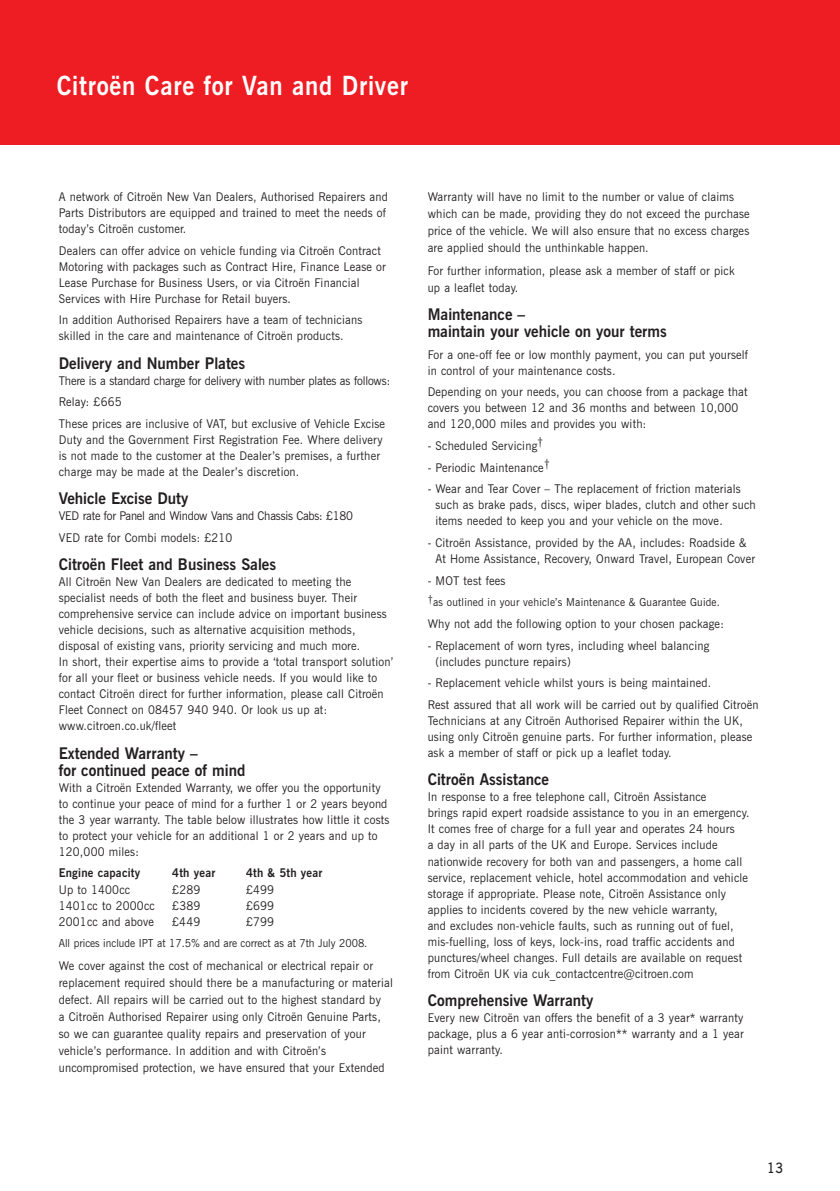
<style>
.page{position:relative;width:840px;height:1191px;background:#fff}
.page>*{position:absolute;margin:0;border:0;box-sizing:border-box;transform-origin:0 0}
.t1{font:700 26.4px "News Gothic BT";letter-spacing:.03em;color:#fff;scale:.91 1}
.t2{font:700 16px/17px "News Gothic BT";color:#231f20;scale:.95 1}
.t3{font:600 14.4px "News Gothic BT";color:#231f20;scale:.91 1}
.t4{font:12px/16px "News Gothic BT";letter-spacing:.02em;color:#231f20;scale:.95 1}
.t5{font:12px/21.6px "News Gothic BT";letter-spacing:-.005em;color:#231f20;scale:.95 1}
.t6{font:12px/21.6px "News Gothic BT";letter-spacing:-.02em;color:#231f20;scale:.95 1}
.t7{font:700 12px "News Gothic BT";letter-spacing:.02em;color:#231f20;scale:.95 1}
.t8{font:11px "News Gothic BT";color:#231f20;scale:.95 1}
.t9{font:11px "News Gothic BT";letter-spacing:.02em;color:#231f20;scale:.95 1}
</style>
<div class="page">
<div style="left:0;top:0;width:839px;height:145px;background:#ee1d23"></div>
<h1 class="t1" style="left:57px;top:76px;width:387px">Citroën Care for Van and Driver</h1>
<p class="t4" style="left:59px;top:190px;width:348px">A network of Citroën New Van Dealers, Authorised Repairers and<br>Parts Distributors are equipped and trained to meet the needs of today’s Citroën customer.</p>
<p class="t4" style="left:59px;top:244px;width:345px">Dealers can offer advice on vehicle funding via Citroën Contract Motoring with packages such as Contract Hire, Finance Lease or Lease Purchase for Business Users, or via Citroën Financial Services with Hire Purchase for Retail buyers.</p>
<p class="t4" style="left:59px;top:313px;width:321px">In addition Authorised Repairers have a team of technicians skilled in the care and maintenance of Citroën products.</p>
<h2 class="t2" style="left:59px;top:356px;width:198px">Delivery and Number Plates</h2>
<p class="t5" style="left:59px;top:371px;width:350px">There is a standard charge for delivery with number plates as follows:<br>Relay: £665<br>These prices are inclusive of VAT, but exclusive of Vehicle Excise</p>
<p class="t4" style="left:59px;top:433px;width:342px">Duty and the Government First Registration Fee. Where delivery is not made to the customer at the Dealer’s premises, a further charge may be made at the Dealer’s discretion.</p>
<h2 class="t2" style="left:59px;top:492px;width:138px">Vehicle Excise Duty</h2>
<p class="t6" style="left:59px;top:506px;width:311px">VED rate for Panel and Window Vans and Chassis Cabs: £180<br>VED rate for Combi models: £210</p>
<h2 class="t2" style="left:59px;top:558px;width:230px">Citroën Fleet and Business Sales</h2>
<p class="t4" style="left:59px;top:575px;width:353px">All Citroën New Van Dealers are dedicated to meeting the specialist needs of both the fleet and business buyer. Their comprehensive service can include advice on important business vehicle decisions, such as alternative acquisition methods, disposal of existing vans, priority servicing and much more.<br>In short, their expertise aims to provide a ‘total transport solution’ for all your fleet or business vehicle needs. If you would like to contact Citroën direct for further information, please call Citroën Fleet Connect on 08457 940 940. Or look us up at: www.citroen.co.uk/fleet</p>
<h2 class="t2" style="left:59px;top:746px;width:198px">Extended Warranty –<br>for continued peace of mind</h2>
<p class="t4" style="left:59px;top:781px;width:349px">With a Citroën Extended Warranty, we offer you the opportunity to continue your peace of mind for a further 1 or 2 years beyond the 3 year warranty. The table below illustrates how little it costs to protect your vehicle for an additional 1 or 2 years and up to 120,000 miles:</p>
<p class="t7" style="left:59px;top:868px;width:87px">Engine capacity</p>
<p class="t7" style="left:172px;top:868px;width:47px">4th year</p>
<p class="t7" style="left:246px;top:868px;width:82px">4th &amp; 5th year</p>
<p class="t4" style="left:59px;top:882px;width:77px">Up to 1400cc</p>
<p class="t4" style="left:172px;top:882px;width:31px">£289</p>
<p class="t4" style="left:246px;top:882px;width:31px">£499</p>
<p class="t4" style="left:59px;top:898px;width:103px">1401cc to 2000cc</p>
<p class="t4" style="left:172px;top:898px;width:31px">£389</p>
<p class="t4" style="left:246px;top:898px;width:31px">£699</p>
<p class="t4" style="left:59px;top:914px;width:102px">2001cc and above</p>
<p class="t4" style="left:172px;top:914px;width:31px">£449</p>
<p class="t4" style="left:246px;top:914px;width:31px">£799</p>
<p class="t8" style="left:59px;top:939px;width:326px">All prices include IPT at 17.5% and are correct as at 7th July 2008.</p>
<p class="t4" style="left:59px;top:958px;width:353px;line-height:17px">We cover against the cost of mechanical or electrical repair or replacement required should there be a manufacturing or material defect. All repairs will be carried out to the highest standard by<br>a Citroën Authorised Repairer using only Citroën Genuine Parts, so we can guarantee quality repairs and preservation of your vehicle’s performance. In addition and with Citroën’s uncompromised protection, we have ensured that your Extended</p>
<p class="t4" style="left:427px;top:189px;width:340px;line-height:17px">Warranty will have no limit to the number or value of claims which can be made, providing they do not exceed the purchase price of the vehicle. We will also ensure that no excess charges are applied should the unthinkable happen.</p>
<p class="t4" style="left:427px;top:263px;width:324px;line-height:17px">For further information, please ask a member of staff or pick up a leaflet today.</p>
<h2 class="t2" style="left:427px;top:307px;width:253px">Maintenance –<br>maintain your vehicle on your terms</h2>
<p class="t4" style="left:427px;top:348px;width:338px">For a one-off fee or low monthly payment, you can put yourself in control of your maintenance costs.</p>
<p class="t4" style="left:427px;top:385px;width:338px">Depending on your needs, you can choose from a package that covers you between 12 and 36 months and between 10,000 and 120,000 miles and provides you with:</p>
<p class="t4" style="left:427px;top:439px;width:123px">- Scheduled Servicing†</p>
<p class="t4" style="left:427px;top:461px;width:130px">- Periodic Maintenance†</p>
<p class="t4" style="left:435px;top:482px;width:338px;text-indent:-8px">- Wear and Tear Cover – The replacement of friction materials such as brake pads, discs, wiper blades, clutch and other such items needed to keep you and your vehicle on the move.</p>
<p class="t4" style="left:435px;top:536px;width:338px;text-indent:-8px">- Citroën Assistance, provided by the AA, includes: Roadside &amp;<br>At Home Assistance, Recovery, Onward Travel, European Cover</p>
<p class="t4" style="left:427px;top:574px;width:83px">- MOT test fees</p>
<p class="t9" style="left:427px;top:598px;width:309px">†as outlined in your vehicle’s Maintenance &amp; Guarantee Guide.</p>
<p class="t4" style="left:427px;top:617px;width:313px">Why not add the following option to your chosen package:</p>
<p class="t4" style="left:435px;top:639px;width:289px;text-indent:-8px">- Replacement of worn tyres, including wheel balancing (includes puncture repairs)</p>
<p class="t4" style="left:427px;top:673px;width:349px;line-height:21.6px">- Replacement vehicle whilst yours is being maintained.<br>Rest assured that all work will be carried out by qualified Citroën</p>
<p class="t4" style="left:427px;top:714px;width:343px">Technicians at any Citroën Authorised Repairer within the UK, using only Citroën genuine parts. For further information, please ask a member of staff or pick up a leaflet today.</p>
<h2 class="t2" style="left:427px;top:773px;width:129px">Citroën Assistance</h2>
<p class="t4" style="left:427px;top:790px;width:340px">In response to a free telephone call, Citroën Assistance<br>brings rapid expert roadside assistance to you in an emergency.<br>It comes free of charge for a full year and operates 24 hours<br>a day in all parts of the UK and Europe. Services include nationwide recovery for both van and passengers, a home call service, replacement vehicle, hotel accommodation and vehicle storage if appropriate. Please note, Citroën Assistance only applies to incidents covered by the new vehicle warranty,<br>and excludes non-vehicle faults, such as running out of fuel, mis-fuelling, loss of keys, lock-ins, road traffic accidents and punctures/wheel changes. Full details are available on request from Citroën UK via cuk_contactcentre@citroen.com</p>
<h2 class="t2" style="left:427px;top:993px;width:176px">Comprehensive Warranty</h2>
<p class="t4" style="left:427px;top:1011px;width:334px;text-align:justify">Every new Citroën van offers the benefit of a 3 year* warranty package, plus a 6 year anti-corrosion** warranty and a 1 year paint warranty.</p>
<p class="t3" style="left:766px;top:1162px;width:19px">13</p>
</div>
